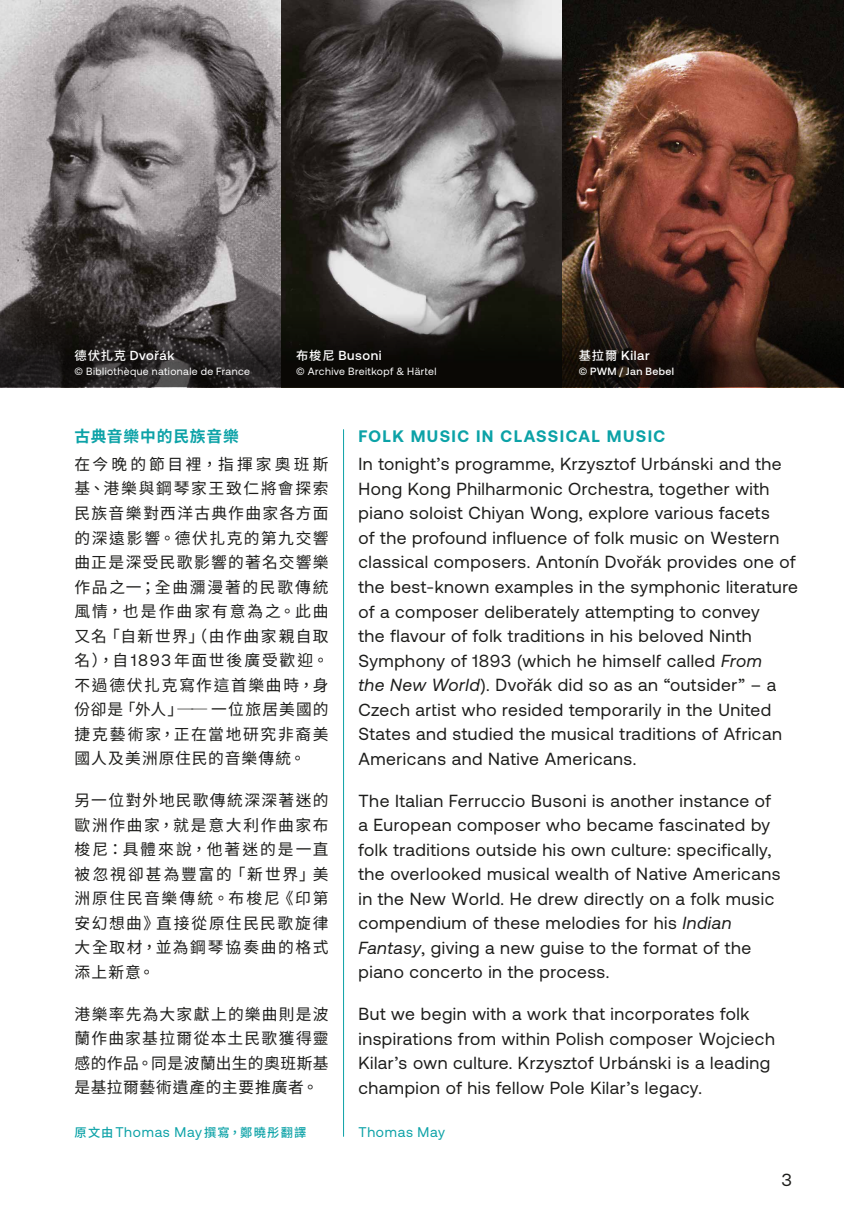
<style>
.page{position:relative;width:844px;height:1226px;background:#fff}
.page>*{position:absolute;margin:0;border:0;box-sizing:border-box;transform-origin:0 0}
.t1{font:17.5px/24.5px "Aeonik";letter-spacing:.03em;color:#1d1d1b}
.t2{font:700 16.62px "Aeonik";letter-spacing:.085em;color:#0ca2a7}
.t3{font:15.75px/24.5px "Noto Sans HK";letter-spacing:.085em;color:#1d1d1b;text-align:justify}
.t4{font:700 15.75px "Noto Sans CJ Ktc";letter-spacing:.05em;color:#0ca2a7}
.t5{font:14px "Aeonik";letter-spacing:.05em;color:#0ca2a7}
.t6{font:500 13.12px "Aeonik";letter-spacing:.04em;color:#fff}
.t7{font:500 12.25px "Noto Sans CJ Ktc";letter-spacing:.105em;color:#0ca2a7}
.t8{font:10.5px "Aeonik";letter-spacing:.04em;color:#fff}
.t9{font:500 10.5px "Aeonik";letter-spacing:.035em;color:#fff}
.s1{font-family:"Noto Sans HK";font-size:12.25px}
.s2{font-family:"Aeonik";font-size:16.62px}
.s3{font-family:"Aeonik";font-weight:400;font-size:14px}
.s4{font-style:italic}
</style>
<div class="page">
<img style="left:0;top:0;width:281px;height:313px">
<svg style="left:281px;top:0;width:281px;height:313px;background:#625e5d"></svg>
<img style="left:562px;top:0;width:281px;height:313px">
<hr style="left:343px;top:429px;width:1px;height:707px;background:#0ca2a7">
<svg style="left:0;top:313px;width:843px;height:74px;background:#231d19"></svg>
<p class="t6" style="left:75px;top:348px;width:101px"><span class="s1">德伏扎克</span> Dvořák</p>
<p class="t8" style="left:75px;top:366px;width:177px">© Bibliothèque nationale de France</p>
<p class="t6" style="left:296px;top:348px;width:87px"><span class="s1">布梭尼</span> Busoni</p>
<p class="t8" style="left:296px;top:366px;width:142px">© Archive Breitkopf &amp; Härtel</p>
<p class="t6" style="left:578px;top:348px;width:72px"><span class="s1">基拉爾</span> Kilar</p>
<p class="t9" style="left:578px;top:366px;width:97px">© PWM / Jan Bebel</p>
<p class="t4" style="left:74px;top:427px;width:166px">古典音樂中的民族音樂</p>
<p class="t3" style="left:74px;top:452px;width:255px">在今晚的節目裡，指揮家奧班斯基、港樂與鋼琴家王致仁將會探索民族音樂對西洋古典作曲家各方面的深遠影響。德伏扎克的第九交響曲正是深受民歌影響的著名交響樂作品之一；全曲瀰漫著的民歌傳統風情，也是作曲家有意為之。此曲又名「自新世界」（由作曲家親自取名），自<span class="s2">1893</span>年面世後廣受歡迎。不過德伏扎克寫作這首樂曲時，身份卻是「外人」── 一位旅居美國的捷克藝術家，正在當地研究非裔美國人及美洲原住民的音樂傳統。</p>
<p class="t3" style="left:74px;top:788px;width:255px">另一位對外地民歌傳統深深著迷的歐洲作曲家，就是意大利作曲家布梭尼：具體來說，他著迷的是一直被忽視卻甚為豐富的「新世界」美洲原住民音樂傳統。布梭尼《印第安幻想曲》直接從原住民民歌旋律大全取材，並為鋼琴協奏曲的格式添上新意。</p>
<p class="t3" style="left:74px;top:1002px;width:255px">港樂率先為大家獻上的樂曲則是波蘭作曲家基拉爾從本土民歌獲得靈感的作品。同是波蘭出生的奧班斯基是基拉爾藝術遺產的主要推廣者。</p>
<p class="t7" style="left:74px;top:1125px;width:233px">原文由<span class="s3">Thomas May</span>撰寫，鄭曉彤翻譯</p>
<p class="t2" style="left:358px;top:427px;width:308px">FOLK MUSIC IN CLASSICAL MUSIC</p>
<p class="t1" style="left:358px;top:452px;width:441px">In tonight’s programme, Krzysztof Urbánski and the Hong Kong Philharmonic Orchestra, together with piano soloist Chiyan Wong, explore various facets<br>of the profound influence of folk music on Western classical composers. Antonín Dvořák provides one of the best-known examples in the symphonic literature of a composer deliberately attempting to convey<br>the flavour of folk traditions in his beloved Ninth Symphony of 1893 (which he himself called <span class="s4">From<br>the New World</span>). Dvořák did so as an “outsider” – a Czech artist who resided temporarily in the United States and studied the musical traditions of African Americans and Native Americans.</p>
<p class="t1" style="left:358px;top:788px;width:423px">The Italian Ferruccio Busoni is another instance of a European composer who became fascinated by folk traditions outside his own culture: specifically, the overlooked musical wealth of Native Americans in the New World. He drew directly on a folk music compendium of these melodies for his <span class="s4">Indian Fantasy</span>, giving a new guise to the format of the piano concerto in the process.</p>
<p class="t1" style="left:358px;top:1001px;width:418px">But we begin with a work that incorporates folk inspirations from within Polish composer Wojciech Kilar’s own culture. Krzysztof Urbánski is a leading champion of his fellow Pole Kilar’s legacy.</p>
<p class="t5" style="left:358px;top:1123px;width:88px">Thomas May</p>
<p class="t1" style="left:781px;top:1167px;width:12px">3</p>
</div>
